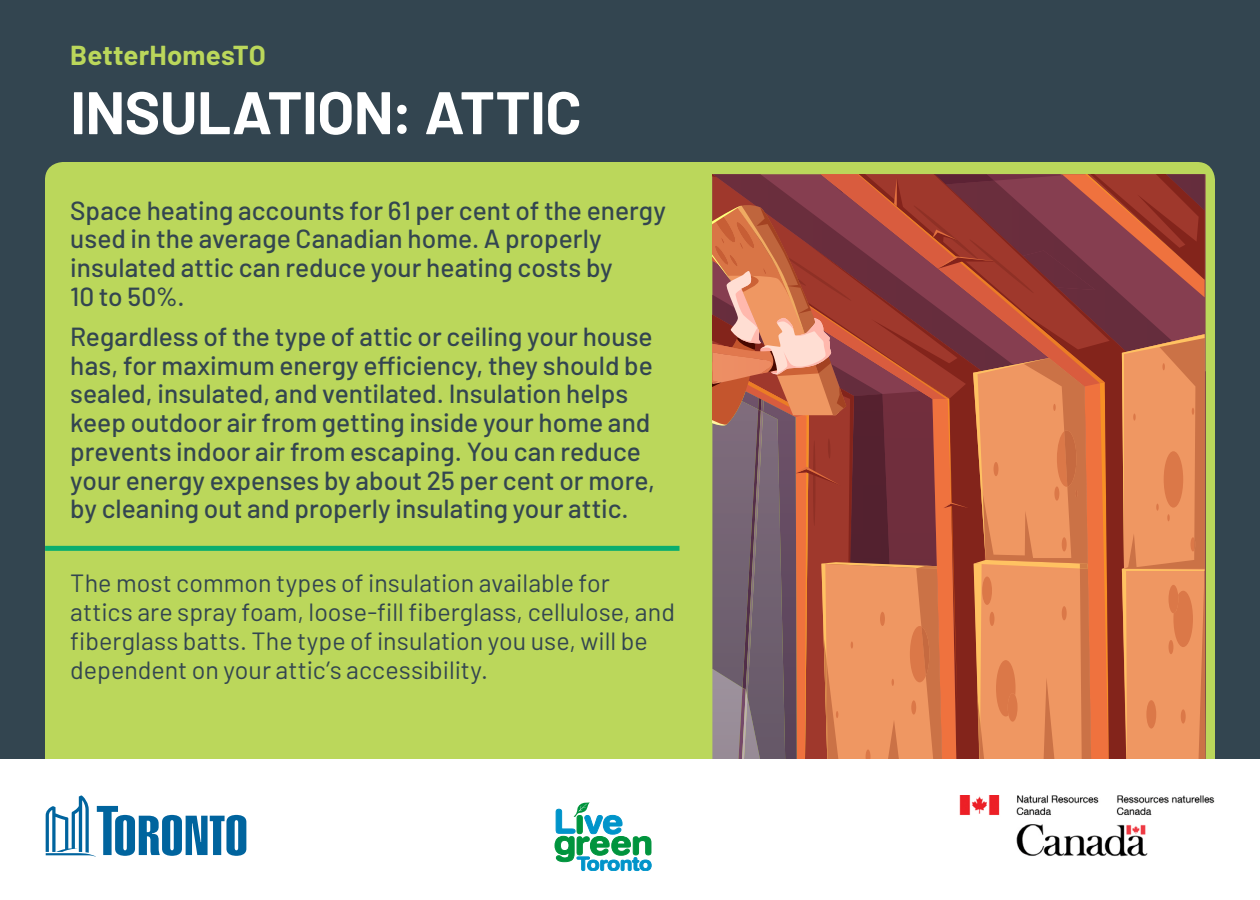
<style>
.page{position:relative;width:1260px;height:900px;background:#334550}
.page>*{position:absolute;margin:0;border:0;box-sizing:border-box;transform-origin:0 0}
.t1{font:700 60px "Barlow";letter-spacing:-.01em;color:#fff}
.t2{font:700 27.5px "Barlow";letter-spacing:.005em;color:#bbd75b}
.t3{font:500 26.25px/28.8px "Barlow";color:#334550}
.t4{font:25px/28.8px "Barlow";color:#334550}
</style>
<div class="page">
<div style="left:45px;top:162px;width:1170px;height:635px;background:#bbd75b;border-radius:18px"></div>
<div style="left:45px;top:546px;width:635px;height:5px;background:#09ae6e"></div>
<svg style="left:712px;top:174px;width:494px;height:585px;background:#b4624c"></svg>
<div style="left:0;top:759px;width:1260px;height:141px;background:#fff"></div>
<svg style="left:46px;top:795px;width:200px;height:62px"></svg>
<svg style="left:555px;top:802px;width:96px;height:69px"></svg>
<img style="left:959px;top:796px;width:256px;height:61px">
<p class="t2" style="left:70px;top:35px;width:197px">BetterHomesTO</p>
<h1 class="t1" style="left:70px;top:68px;width:513px">INSULATION: ATTIC</h1>
<p class="t3" style="left:70px;top:194px;width:597px">Space heating accounts for 61 per cent of the energy used in the average Canadian home. A properly insulated attic can reduce your heating costs by<br>10 to 50%.</p>
<p class="t3" style="left:70px;top:320px;width:586px">Regardless of the type of attic or ceiling your house has, for maximum energy efficiency, they should be sealed, insulated, and ventilated. Insulation helps keep outdoor air from getting inside your home and prevents indoor air from escaping. You can reduce your energy expenses by about 25 per cent or more, by cleaning out and properly insulating your attic.</p>
<p class="t4" style="left:70px;top:567px;width:606px">The most common types of insulation available for attics are spray foam, loose-fill fiberglass, cellulose, and fiberglass batts. The type of insulation you use, will be dependent on your attic’s accessibility.</p>
</div>
